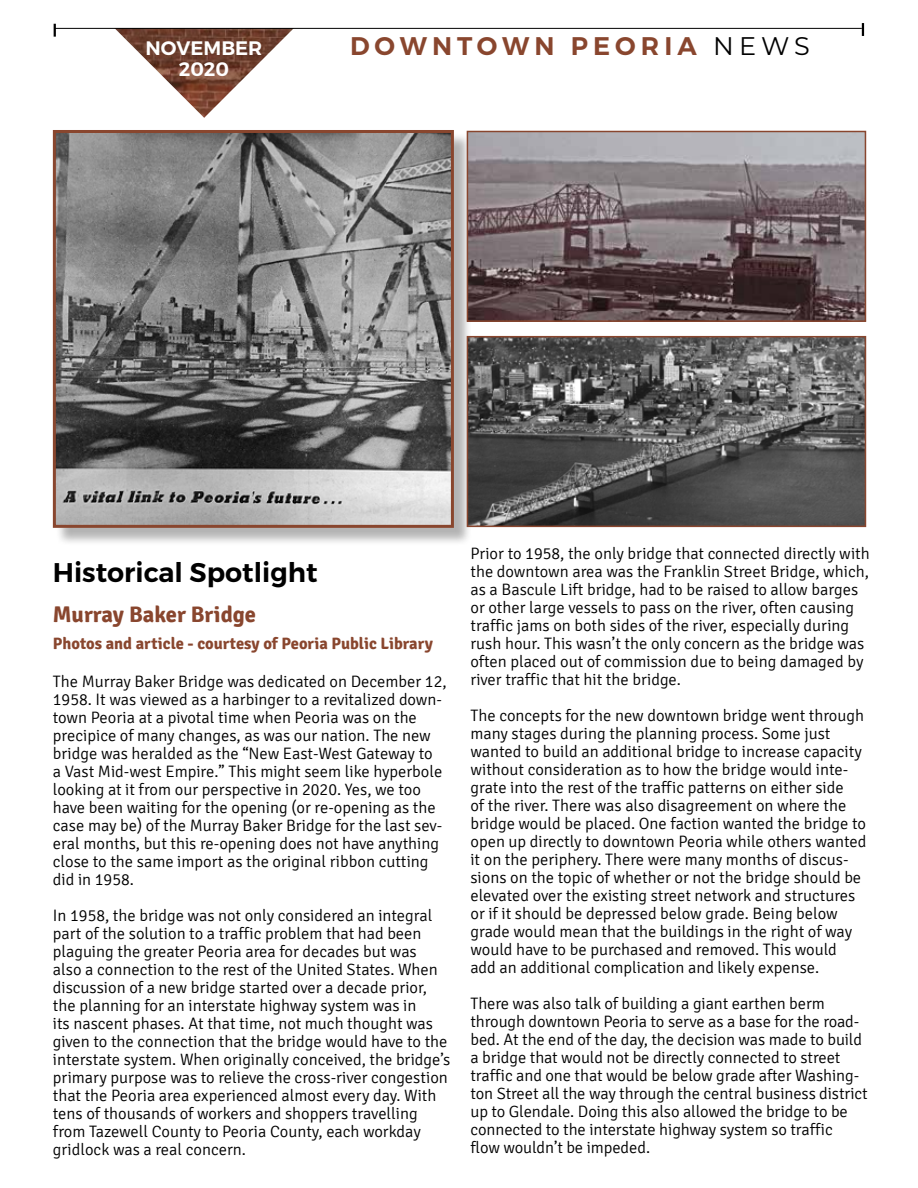
<style>
.page{position:relative;width:918px;height:1188px;background:#fff}
.page>*{position:absolute;margin:0;border:0;box-sizing:border-box;transform-origin:0 0}
.t1{font:600 27px "Montserrat";color:#000}
.t2{font:600 25.5px "Montserrat";letter-spacing:.2em;color:#89462e}
.t3{font:700 22.5px "Signika";color:#89462e}
.t4{font:600 19.5px "Montserrat";color:#fff}
.t5{font:300 16.5px/18px "Signika";color:#000}
.t6{font:700 16.5px "Signika";color:#89462e}
.s1{font-weight:400;color:#000}
</style>
<div class="page">
<svg style="left:115px;top:29px;width:178px;height:89px"></svg>
<hr style="left:55px;top:28px;width:807px;height:1px;background:#000">
<svg style="left:54px;top:24px;width:2px;height:13px"></svg>
<svg style="left:862px;top:23px;width:2px;height:13px"></svg>
<div style="left:55px;top:132px;width:418px;height:414px;background:#000;opacity:.3"></div>
<img style="left:57px;top:134px;width:393px;height:390px">
<div style="left:53px;top:130px;width:401px;height:398px;border:3px solid #89462e"></div>
<img style="left:470px;top:134px;width:393px;height:185px">
<div style="left:467px;top:131px;width:399px;height:191px;border:2px solid #89462e"></div>
<img style="left:470px;top:339px;width:393px;height:185px">
<div style="left:467px;top:336px;width:399px;height:191px;border:2px solid #89462e"></div>
<p class="t4" style="left:146px;top:36px;width:118px">NOVEMBER</p>
<h2 class="t2" style="left:350px;top:30px;width:461px">DOWNTOWN PEORIA <span class="s1">NEWS</span></h2>
<p class="t4" style="left:179px;top:57px;width:52px">2020</p>
<h1 class="t1" style="left:53px;top:555px;width:266px">Historical Spotlight</h1>
<h3 class="t3" style="left:53px;top:600px;width:205px">Murray Baker Bridge</h3>
<p class="t6" style="left:53px;top:633px;width:382px">Photos and article - courtesy of Peoria Public Library</p>
<p class="t5" style="left:53px;top:673px;width:395px">The Murray Baker Bridge was dedicated on December 12, 1958. It was viewed as a harbinger to a revitalized down&shy;town Peoria at a pivotal time when Peoria was on the precipice of many changes, as was our nation. The new bridge was heralded as the “New East-West Gateway to<br>a Vast Mid-west Empire.” This might seem like hyperbole looking at it from our perspective in 2020. Yes, we too have been waiting for the opening (or re-opening as the case may be) of the Murray Baker Bridge for the last sev&shy;eral months, but this re-opening does not have anything close to the same import as the original ribbon cutting did in 1958.</p>
<p class="t5" style="left:53px;top:907px;width:399px">In 1958, the bridge was not only considered an integral part of the solution to a traffic problem that had been plaguing the greater Peoria area for decades but was<br>also a connection to the rest of the United States. When discussion of a new bridge started over a decade prior, the planning for an interstate highway system was in<br>its nascent phases. At that time, not much thought was given to the connection that the bridge would have to the interstate system. When originally conceived, the bridge’s primary purpose was to relieve the cross-river congestion that the Peoria area experienced almost every day. With tens of thousands of workers and shoppers travelling from Tazewell County to Peoria County, each workday gridlock was a real concern.</p>
<p class="t5" style="left:470px;top:545px;width:401px">Prior to 1958, the only bridge that connected directly with the downtown area was the Franklin Street Bridge, which, as a Bascule Lift bridge, had to be raised to allow barges or other large vessels to pass on the river, often causing traffic jams on both sides of the river, especially during rush hour. This wasn’t the only concern as the bridge was often placed out of commission due to being damaged by river traffic that hit the bridge.</p>
<p class="t5" style="left:470px;top:707px;width:397px">The concepts for the new downtown bridge went through many stages during the planning process. Some just wanted to build an additional bridge to increase capacity without consideration as to how the bridge would inte&shy;grate into the rest of the traffic patterns on either side<br>of the river. There was also disagreement on where the bridge would be placed. One faction wanted the bridge to open up directly to downtown Peoria while others wanted it on the periphery. There were many months of discus&shy;sions on the topic of whether or not the bridge should be elevated over the existing street network and structures or if it should be depressed below grade. Being below grade would mean that the buildings in the right of way would have to be purchased and removed. This would add an additional complication and likely expense.</p>
<p class="t5" style="left:470px;top:995px;width:399px">There was also talk of building a giant earthen berm through downtown Peoria to serve as a base for the road&shy;bed. At the end of the day, the decision was made to build a bridge that would not be directly connected to street traffic and one that would be below grade after Washing&shy;ton Street all the way through the central business district up to Glendale. Doing this also allowed the bridge to be connected to the interstate highway system so traffic<br>flow wouldn’t be impeded.</p>
</div>
